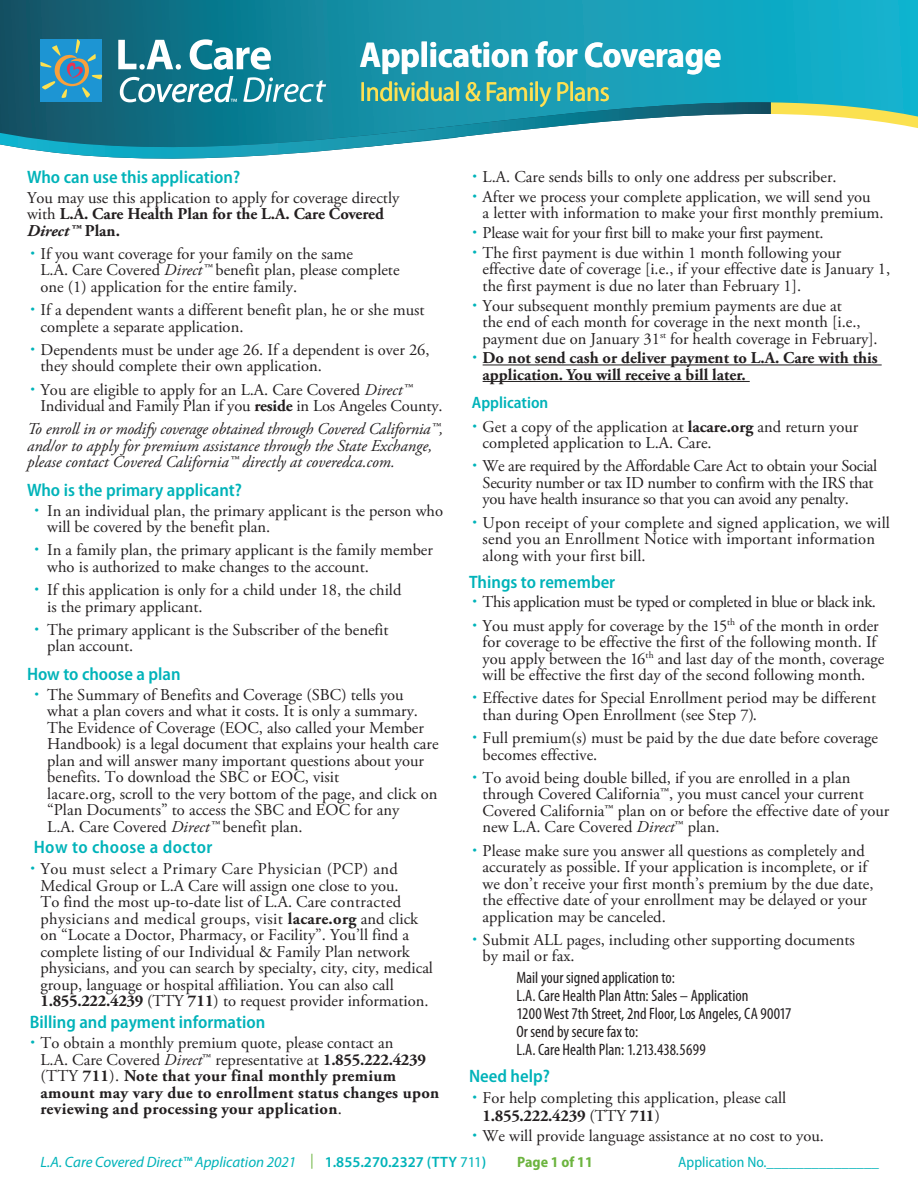
<style>
.page{position:relative;width:918px;height:1188px;background:#fff}
.page>*{position:absolute;margin:0;border:0;box-sizing:border-box;transform-origin:0 0}
.t1{font:700 semi-condensed 36px "Myriad Pro";letter-spacing:-.01em;color:#fff}
.t2{font:semi-condensed 27.75px "Myriad Pro";letter-spacing:-.02em;color:#ffe152}
.t3{font:600 semi-condensed 18px "Myriad Pro";color:#00b3b9}
.t4{font:600 semi-condensed 18px "Myriad Pro";letter-spacing:.025em;color:#00b3b9}
.t5{font:16.5px/16.5px "Adobe Garamond Pro";color:#231f20}
.t6{font:700 16.5px/16.5px "Adobe Garamond Pro";letter-spacing:.02em;color:#231f20}
.t7{font:16.5px/16.5px "Adobe Garamond Pro";letter-spacing:-.02em;color:#231f20}
.t8{font:italic 16.5px/16.5px "Adobe Garamond Pro";color:#231f20}
.t9{font:condensed 16.5px/18px "Myriad Pro";color:#231f20}
.t10{font:700 16.5px/16.5px "Adobe Garamond Pro";color:#231f20}
.t11{font:16.5px "Adobe Garamond Pro";letter-spacing:-.025em;color:#231f20}
.t12{font:700 16.5px "Adobe Garamond Pro";letter-spacing:-.02em;color:#231f20}
.t13{font:600 semi-condensed 16.5px "Myriad Pro";color:#00b3b9}
.t14{font:italic 15px "Myriad Pro";color:#00b3b9}
.t15{font:semi-condensed 15px "Myriad Pro";color:#00b3b9}
.t16{font:700 semi-condensed 15px "Myriad Pro";color:#6cb43f}
.s1{font-weight:700}
.s2{font-weight:700;font-style:italic}
.s3{font-style:italic}
.s4{font-weight:400}
.s5{font-weight:400;font-style:italic}
.s6{color:#6cb43f}
.s7{font-weight:600;font-style:normal}
.s8{font-style:normal}
</style>
<div class="page">
<svg style="left:0;top:0;width:918px;height:102px;background:#1493ab"></svg>
<svg style="left:0;top:102px;width:771px;height:57px"></svg>
<svg style="left:771px;top:102px;width:147px;height:26px"></svg>
<div style="left:41px;top:39px;width:61px;height:63px;background:#1d95d3"></div>
<svg style="left:40px;top:39px;width:62px;height:60px"></svg>
<svg style="left:118px;top:40px;width:63px;height:30px"></svg>
<svg style="left:190px;top:39px;width:81px;height:31px"></svg>
<svg style="left:120px;top:76px;width:117px;height:26px"></svg>
<svg style="left:243px;top:77px;width:83px;height:25px"></svg>
<hr style="left:483px;top:365px;width:399px;height:1px;background:#231f20">
<hr style="left:483px;top:381px;width:267px;height:1px;background:#231f20">
<h1 class="t1" style="left:360px;top:35px;width:363px">Application for Coverage</h1>
<h1 class="t2" style="left:360px;top:76px;width:251px">Individual &amp; Family Plans</h1>
<h2 class="t3" style="left:27px;top:167px;width:215px">Who can use this application?</h2>
<p class="t5" style="left:27px;top:190px;width:374px">You may use this application to apply for coverage directly with <span class="s1">L.A. Care Health Plan for the L.A. Care Covered<br></span><span class="s2">Direct™</span> <span class="s1">Plan.</span></p>
<p class="t5" style="left:41px;top:246px;width:361px">If you want coverage for your family on the same<br>L.A. Care Covered <span class="s3">Direct™</span> benefit plan, please complete one (1) application for the entire family.</p>
<p class="t5" style="left:41px;top:302px;width:386px">If a dependent wants a different benefit plan, he or she must complete a separate application.</p>
<p class="t5" style="left:41px;top:342px;width:391px">Dependents must be under age 26. If a dependent is over 26, they should complete their own application.</p>
<p class="t5" style="left:41px;top:382px;width:404px">You are eligible to apply for an L.A. Care Covered <span class="s3">Direct™<br></span>Individual and Family Plan if you <span class="s1">reside</span> in Los Angeles County.</p>
<p class="t8" style="left:27px;top:421px;width:418px">To enroll in or modify coverage obtained through Covered California™, and/or to apply for premium assistance through the State Exchange, please contact Covered California™ directly at coveredca.com.</p>
<h2 class="t3" style="left:27px;top:480px;width:216px">Who is the primary applicant?</h2>
<p class="t5" style="left:47px;top:503px;width:397px">In an individual plan, the primary applicant is the person who will be covered by the benefit plan.</p>
<p class="t5" style="left:47px;top:542px;width:387px">In a family plan, the primary applicant is the family member who is authorized to make changes to the account.</p>
<p class="t5" style="left:47px;top:582px;width:356px">If this application is only for a child under 18, the child is the primary applicant.</p>
<p class="t5" style="left:47px;top:622px;width:343px">The primary applicant is the Subscriber of the benefit plan account.</p>
<h2 class="t3" style="left:27px;top:664px;width:155px">How to choose a plan</h2>
<p class="t5" style="left:47px;top:687px;width:393px">The Summary of Benefits and Coverage (SBC) tells you what a plan covers and what it costs. It is only a summary.<br>The Evidence of Coverage (EOC, also called your Member Handbook) is a legal document that explains your health care plan and will answer many important questions about your benefits. To download the SBC or EOC, visit<br>lacare.org, scroll to the very bottom of the page, and click on “Plan Documents” to access the SBC and EOC for any<br>L.A. Care Covered <span class="s3">Direct™</span> benefit plan.</p>
<h2 class="t4" style="left:34px;top:837px;width:180px">How to choose a doctor</h2>
<p class="t5" style="left:40px;top:861px;width:394px">You must select a Primary Care Physician (PCP) and Medical Group or L.A Care will assign one close to you.<br>To find the most up-to-date list of L.A. Care contracted physicians and medical groups, visit <span class="s1">lacare.org</span> and click on “Locate a Doctor, Pharmacy, or Facility”. You’ll find a complete listing of our Individual &amp; Family Plan network physicians, and you can search by specialty, city, city, medical group, language or hospital affiliation. You can also call <span class="s1">1.855.222.4239</span> (TTY <span class="s1">711</span>) to request provider information.</p>
<h2 class="t3" style="left:30px;top:1012px;width:237px">Billing and payment information</h2>
<p class="t6" style="left:41px;top:1035px;width:400px"><span class="s4">To obtain a monthly premium quote, please contact an<br>L.A. Care Covered</span> <span class="s5">Direct</span><span class="s4">™ representative at</span> 1.855.222.4239 <span class="s4">(TTY</span> 711<span class="s4">).</span> Note that your final monthly premium amount may vary due to enrollment status changes upon reviewing and processing your application<span class="s4">.</span></p>
<p class="t5" style="left:483px;top:169px;width:356px">L.A. Care sends bills to only one address per subscriber.</p>
<p class="t5" style="left:483px;top:189px;width:403px">After we process your complete application, we will send you<br>a letter with information to make your first monthly premium.</p>
<p class="t7" style="left:483px;top:225px;width:343px">Please wait for your first bill to make your first payment.</p>
<p class="t5" style="left:483px;top:245px;width:409px">The first payment is due within 1 month following your effective date of coverage [i.e., if your effective date is January 1, the first payment is due no later than February 1].</p>
<p class="t5" style="left:483px;top:298px;width:396px">Your subsequent monthly premium payments are due at<br>the end of each month for coverage in the next month [i.e., payment due on January 31<sup>st</sup> for health coverage in February].</p>
<p class="t10" style="left:483px;top:350px;width:397px">Do not send cash or deliver payment to L.A. Care with this application. You will receive a bill later.</p>
<h2 class="t13" style="left:472px;top:394px;width:78px">Application</h2>
<p class="t5" style="left:483px;top:419px;width:377px">Get a copy of the application at <span class="s1">lacare.org</span> and return your completed application to L.A. Care.</p>
<p class="t7" style="left:483px;top:458px;width:396px">We are required by the Affordable Care Act to obtain your Social<br>Security number or tax ID number to confirm with the IRS that you have health insurance so that you can avoid any penalty.</p>
<p class="t5" style="left:483px;top:515px;width:409px">Upon receipt of your complete and signed application, we will send you an Enrollment Notice with important information along with your first bill.</p>
<h2 class="t3" style="left:469px;top:572px;width:148px">Things to remember</h2>
<p class="t11" style="left:483px;top:592px;width:395px">This application must be typed or completed in blue or black ink.</p>
<p class="t5" style="left:483px;top:618px;width:403px">You must apply for coverage by the 15<sup>th</sup> of the month in order for coverage to be effective the first of the following month. If you apply between the 16<sup>th</sup> and last day of the month, coverage will be effective the first day of the second following month.</p>
<p class="t5" style="left:483px;top:690px;width:395px">Effective dates for Special Enrollment period may be different than during Open Enrollment (see Step 7).</p>
<p class="t5" style="left:483px;top:730px;width:397px">Full premium(s) must be paid by the due date before coverage becomes effective.</p>
<p class="t5" style="left:483px;top:770px;width:408px">To avoid being double billed, if you are enrolled in a plan through Covered California™, you must cancel your current Covered California™ plan on or before the effective date of your new L.A. Care Covered <span class="s3">Direct</span>™ plan.</p>
<p class="t5" style="left:483px;top:843px;width:393px">Please make sure you answer all questions as completely and accurately as possible. If your application is incomplete, or if we don’t receive your first month’s premium by the due date, the effective date of your enrollment may be delayed or your application may be canceled.</p>
<p class="t5" style="left:483px;top:932px;width:374px">Submit ALL pages, including other supporting documents by mail or fax.</p>
<p class="t9" style="left:516px;top:968px;width:277px">Mail your signed application to:<br>L.A. Care Health Plan Attn: Sales – Application<br>1200 West 7th Street, 2nd Floor, Los Angeles, CA 90017<br>Or send by secure fax to:<br>L.A. Care Health Plan: 1.213.438.5699</p>
<h2 class="t3" style="left:469px;top:1066px;width:82px">Need help?</h2>
<p class="t5" style="left:483px;top:1090px;width:305px">For help completing this application, please call</p>
<p class="t12" style="left:483px;top:1106px;width:179px">1.855.222.4239 <span class="s4">(TTY</span> 711<span class="s4">)</span></p>
<p class="t5" style="left:483px;top:1128px;width:343px">We will provide language assistance at no cost to you.</p>
<p class="t14" style="left:40px;top:1152px;width:447px">L.A. Care Covered Direct™ Application 2021 <span class="s6">|</span> <span class="s7">1.855.270.2327 (TTY</span> <span class="s8">711</span><span class="s7">)</span></p>
<p class="t16" style="left:517px;top:1153px;width:77px">Page 1 of 11</p>
<p class="t15" style="left:678px;top:1153px;width:202px">Application No._______________</p>
</div>
